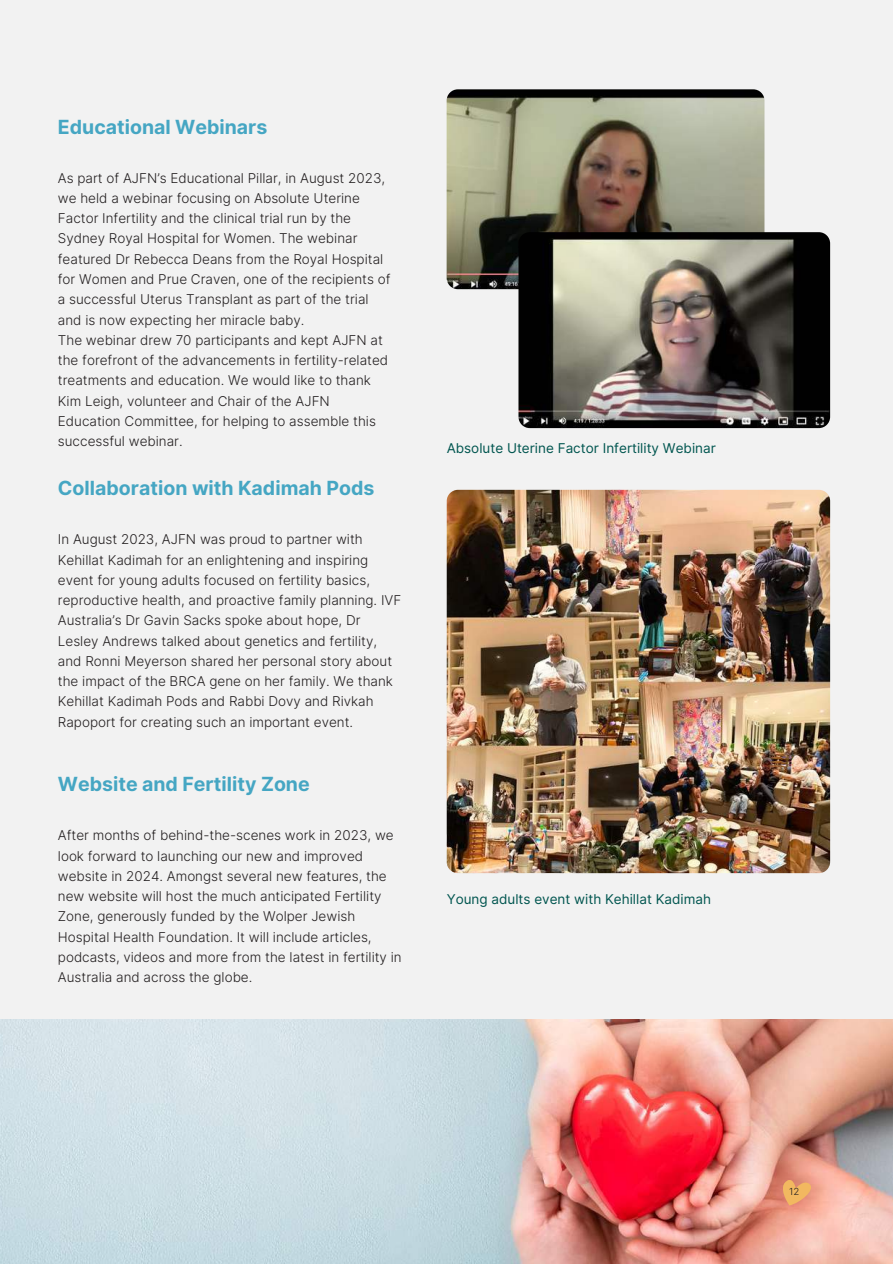
<style>
.page{position:relative;width:893px;height:1264px;background:#fff}
.page>*{position:absolute;margin:0;border:0;box-sizing:border-box;transform-origin:0 0}
.t1{font:700 19.5px "Inter";color:#45a6c3}
.t2{font:300 13.5px/20.2px "Inter";color:#231f20}
.t3{font:13.5px "Inter";color:#00554f}
.t4{font:300 9.75px "Inter";color:#231f20}
</style>
<div class="page">
<div style="left:0;top:0;width:892px;height:1263px;background:#f2f2f2"></div>
<img style="left:0;top:1019px;width:892px;height:244px">
<svg style="left:782px;top:1179px;width:29px;height:26px"></svg>
<img style="left:446px;top:89px;width:318px;height:200px;border-radius:11px">
<img style="left:518px;top:232px;width:312px;height:196px;border-radius:11px">
<img style="left:446px;top:490px;width:384px;height:383px;border-radius:11px">
<h1 class="t1" style="left:58px;top:113px;width:211px">Educational Webinars</h1>
<p class="t2" style="left:58px;top:167px;width:334px">As part of AJFN9s Educational Pillar, in August 2023, we held a webinar focusing on Absolute Uterine Factor Infertility and the clinical trial run by the Sydney Royal Hospital for Women. The webinar featured Dr Rebecca Deans from the Royal Hospital for Women and Prue Craven, one of the recipients of a successful Uterus Transplant as part of the trial and is now expecting her miracle baby.<br>The webinar drew 70 participants and kept AJFN at the forefront of the advancements in fertility-related treatments and education. We would like to thank Kim Leigh, volunteer and Chair of the AJFN Education Committee, for helping to assemble this successful webinar.</p>
<h1 class="t1" style="left:58px;top:474px;width:318px">Collaboration with Kadimah Pods</h1>
<p class="t2" style="left:58px;top:529px;width:345px">In August 2023, AJFN was proud to partner with Kehillat Kadimah for an enlightening and inspiring event for young adults focused on fertility basics, reproductive health, and proactive family planning. IVF Australia9s Dr Gavin Sacks spoke about hope, Dr Lesley Andrews talked about genetics and fertility, and Ronni Meyerson shared her personal story about the impact of the BRCA gene on her family. We thank Kehillat Kadimah Pods and Rabbi Dovy and Rivkah Rapoport for creating such an important event.</p>
<h1 class="t1" style="left:58px;top:770px;width:253px">Website and Fertility Zone</h1>
<p class="t2" style="left:58px;top:825px;width:345px">After months of behind-the-scenes work in 2023, we look forward to launching our new and improved website in 2024. Amongst several new features, the new website will host the much anticipated Fertility Zone, generously funded by the Wolper Jewish Hospital Health Foundation. It will include articles, podcasts, videos and more from the latest in fertility in Australia and across the globe.</p>
<p class="t3" style="left:446px;top:438px;width:271px">Absolute Uterine Factor Infertility Webinar</p>
<p class="t3" style="left:446px;top:888px;width:266px">Young adults event with Kehillat Kadimah</p>
<p class="t4" style="left:789px;top:1184px;width:12px">12</p>
</div>
